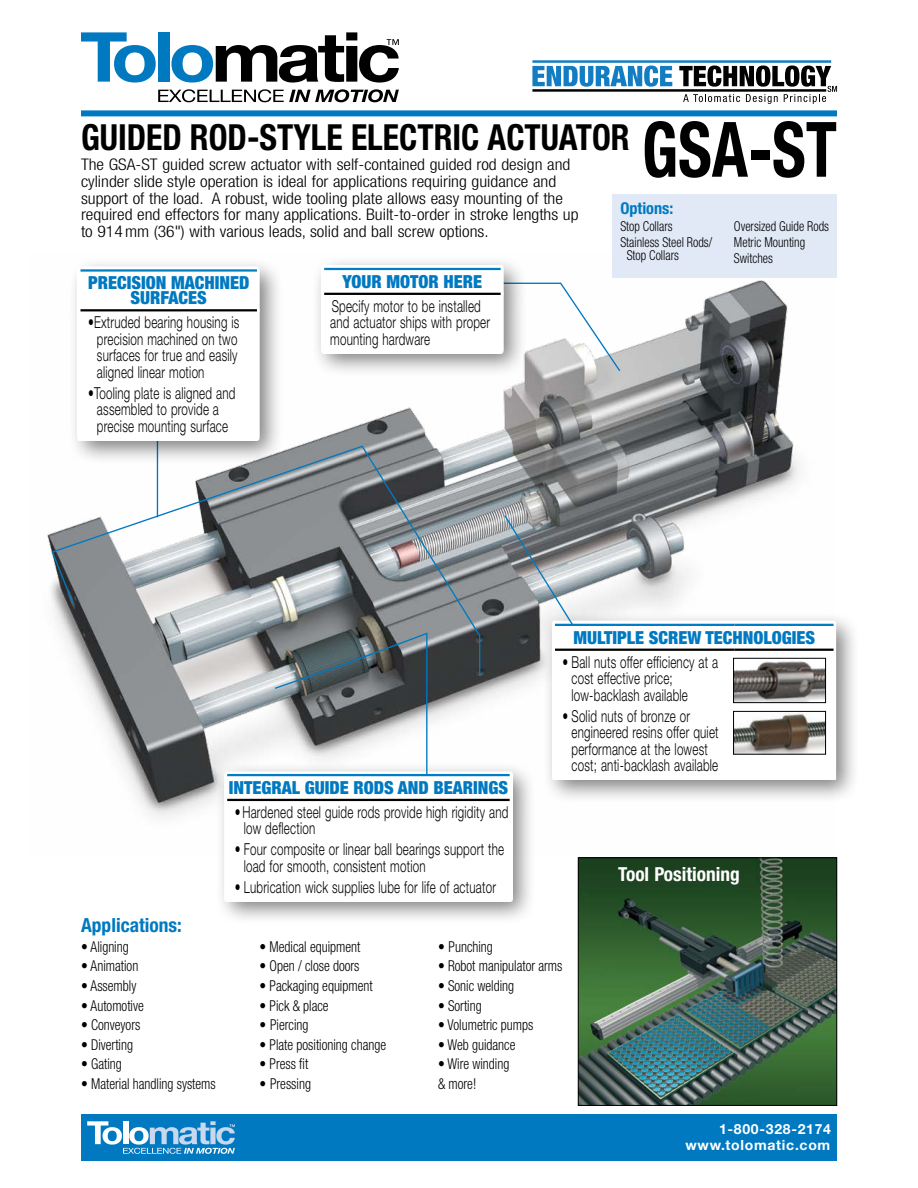
<style>
.page{position:relative;width:918px;height:1188px;background:#fff}
.page>*{position:absolute;margin:0;border:0;box-sizing:border-box;transform-origin:0 0}
.t1{font:700 condensed 76.5px "Helvetica Neue LT Std";color:#000;scale:.85 1}
.t2{font:700 condensed 36px "Helvetica Neue LT Std";color:#000;scale:.94 1}
.t3{font:700 condensed 19.5px "Helvetica Neue LT Std";color:#0079c1}
.t4{font:700 condensed 19.35px "Helvetica Neue LT Std";color:#fff}
.t5{font:900 condensed 18px/15px "Helvetica Neue LT Std";color:#0079c1;text-align:center}
.t6{font:300 16.5px/16.5px "Helvetica Neue LT Std";letter-spacing:.02em;color:#000;scale:.7 1}
.t7{font:700 condensed 16.35px "Helvetica Neue LT Std";color:#0079c1}
.t8{font:300 condensed 16.05px/17px "Helvetica Neue LT Std";color:#000;scale:1.1 1}
.t9{font:300 condensed 15px/19.6px "Helvetica Neue LT Std";color:#000;scale:.9 1}
.t10{font:700 14.1px/15.3px "Helvetica Neue LT Std";letter-spacing:.05em;color:#fff;text-align:right}
.t11{font:300 condensed 13.65px/15.9px "Helvetica Neue LT Std";color:#000;scale:.9 1}
</style>
<div class="page">
<img style="left:47px;top:252px;width:753px;height:566px">
<img style="left:580px;top:859px;width:255px;height:245px">
<div style="left:578px;top:857px;width:259px;height:249px;border:1px solid #000"></div>
<div style="left:81px;top:1114px;width:756px;height:47px;background:#0079c1"></div>
<svg style="left:87px;top:1121px;width:148px;height:33px"></svg>
<div style="left:543px;top:611px;width:318px;height:194px;background:#000;opacity:.5"></div>
<svg style="left:552px;top:621px;width:284px;height:159px"></svg>
<div style="left:555px;top:625px;width:279px;height:25px;background:#fff"></div>
<svg style="left:555px;top:651px;width:279px;height:126px"></svg>
<hr style="left:555px;top:624px;width:179px;height:2px;background:#007dc5">
<hr style="left:734px;top:624px;width:100px;height:2px;background:#007dc5">
<hr style="left:555px;top:649px;width:179px;height:2px;background:#000">
<hr style="left:734px;top:649px;width:100px;height:2px;background:#000">
<div style="left:81px;top:110px;width:756px;height:6px;background:#0079c1"></div>
<div style="left:613px;top:194px;width:224px;height:84px;background:#e1e9f6"></div>
<svg style="left:158px;top:89px;width:241px;height:13px"></svg>
<svg style="left:81px;top:32px;width:75px;height:51px"></svg>
<div style="left:158px;top:32px;width:11px;height:50px;background:#0079c1"></div>
<svg style="left:171px;top:32px;width:228px;height:51px"></svg>
<hr style="left:532px;top:60px;width:299px;height:3px;background:#127dc2">
<hr style="left:532px;top:89px;width:294px;height:3px;background:#000">
<svg style="left:679px;top:66px;width:158px;height:38px"></svg>
<svg style="left:532px;top:66px;width:140px;height:21px"></svg>
<img style="left:735px;top:660px;width:89px;height:41px">
<div style="left:733px;top:658px;width:93px;height:45px;border:1px solid #000"></div>
<img style="left:735px;top:713px;width:89px;height:40px">
<div style="left:733px;top:711px;width:93px;height:44px;border:1px solid #000"></div>
<svg style="left:528px;top:282px;width:94px;height:91px"></svg>
<svg style="left:51px;top:445px;width:430px;height:232px"></svg>
<div style="left:68px;top:257px;width:216px;height:208px;background:#000;opacity:.5"></div>
<div style="left:78px;top:266px;width:182px;height:175px;background:#fff"></div>
<hr style="left:81px;top:269px;width:176px;height:3px;background:#007dc5">
<hr style="left:81px;top:309px;width:176px;height:2px;background:#000">
<div style="left:312px;top:255px;width:216px;height:123px;background:#000;opacity:.5"></div>
<svg style="left:321px;top:265px;width:183px;height:89px"></svg>
<div style="left:324px;top:269px;width:177px;height:25px;background:#fff"></div>
<div style="left:324px;top:294px;width:177px;height:57px;background:#fff"></div>
<hr style="left:324px;top:268px;width:177px;height:2px;background:#007dc5">
<hr style="left:324px;top:293px;width:177px;height:2px;background:#000">
<div style="left:214px;top:761px;width:323px;height:165px;background:#000;opacity:.5"></div>
<div style="left:224px;top:771px;width:289px;height:131px;background:#fff"></div>
<hr style="left:227px;top:774px;width:283px;height:2px;background:#007dc5">
<hr style="left:227px;top:799px;width:283px;height:2px;background:#000">
<svg style="left:503px;top:514px;width:71px;height:113px;background:#91989c"></svg>
<svg style="left:273px;top:632px;width:156px;height:142px"></svg>
<h1 class="t1" style="left:642px;top:103px;width:231px">GSA-ST</h1>
<h2 class="t2" style="left:81px;top:116px;width:585px">GUIDED ROD-STYLE ELECTRIC ACTUATOR</h2>
<p class="t8" style="left:81px;top:156px;width:454px">The GSA-ST guided screw actuator with self-contained guided rod design and cylinder slide style operation is ideal for applications requiring guidance and support of the load. A robust, wide tooling plate allows easy mounting of the required end effectors for many applications. Built-to-order in stroke lengths up to 914mm (36") with various leads, solid and ball screw options.</p>
<p class="t7" style="left:620px;top:198px;width:54px">Options:</p>
<p class="t11" style="left:620px;top:218px;width:103px">Stop Collars<br>Stainless Steel Rods/</p>
<p class="t11" style="left:627px;top:247px;width:60px">Stop Collars</p>
<p class="t11" style="left:734px;top:218px;width:107px">Oversized Guide Rods<br>Metric Mounting<br>Switches</p>
<p class="t5" style="left:88px;top:275px;width:163px">PRECISION MACHINED<br>SURFACES</p>
<p class="t6" style="left:97px;top:314px;width:205px;text-align:justify;text-indent:-9px">•Extruded bearing housing is precision machined on two surfaces for true and easily aligned linear motion</p>
<p class="t6" style="left:88px;top:384px;width:212px;text-align:center">•Tooling plate is aligned and assembled to provide a precise mounting surface</p>
<p class="t5" style="left:343px;top:274px;width:141px">YOUR MOTOR HERE</p>
<p class="t6" style="left:330px;top:297px;width:230px">Specify motor to be installed and actuator ships with proper mounting hardware</p>
<p class="t5" style="left:229px;top:780px;width:281px">INTEGRAL GUIDE RODS AND BEARINGS</p>
<p class="t6" style="left:244px;top:803px;width:380px;text-indent:-9px">• Hardened steel guide rods provide high rigidity and low deflection</p>
<p class="t6" style="left:244px;top:841px;width:374px;text-indent:-9px">• Four composite or linear ball bearings support the load for smooth, consistent motion</p>
<p class="t6" style="left:235px;top:878px;width:375px">• Lubrication wick supplies lube for life of actuator</p>
<p class="t5" style="left:573px;top:630px;width:243px">MULTIPLE SCREW TECHNOLOGIES</p>
<p class="t6" style="left:571px;top:653px;width:211px;text-indent:-9px">• Ball nuts offer efficiency at a cost effective price; low-backlash available</p>
<p class="t6" style="left:571px;top:707px;width:212px;text-indent:-9px">• Solid nuts of bronze or engineered resins offer quiet performance at the lowest cost; anti-backlash available</p>
<p class="t4" style="left:618px;top:862px;width:123px">Tool Positioning</p>
<p class="t3" style="left:81px;top:914px;width:102px">Applications:</p>
<p class="t9" style="left:81px;top:937px;width:54px">• Aligning</p>
<p class="t9" style="left:81px;top:956px;width:65px">• Animation</p>
<p class="t9" style="left:81px;top:976px;width:63px">• Assembly</p>
<p class="t9" style="left:81px;top:995px;width:71px">• Automotive</p>
<p class="t9" style="left:81px;top:1015px;width:67px">• Conveyors</p>
<p class="t9" style="left:81px;top:1035px;width:59px">• Diverting</p>
<p class="t9" style="left:81px;top:1054px;width:47px">• Gating</p>
<p class="t9" style="left:81px;top:1074px;width:151px">• Material handling systems</p>
<p class="t9" style="left:260px;top:937px;width:114px">• Medical equipment</p>
<p class="t9" style="left:260px;top:956px;width:113px">• Open / close doors</p>
<p class="t9" style="left:260px;top:976px;width:127px">• Packaging equipment</p>
<p class="t9" style="left:260px;top:995px;width:78px">• Pick &amp; place</p>
<p class="t9" style="left:260px;top:1015px;width:56px">• Piercing</p>
<p class="t9" style="left:260px;top:1035px;width:142px">• Plate positioning change</p>
<p class="t9" style="left:260px;top:1054px;width:56px">• Press fit</p>
<p class="t9" style="left:260px;top:1074px;width:59px">• Pressing</p>
<p class="t9" style="left:438px;top:937px;width:63px">• Punching</p>
<p class="t9" style="left:438px;top:956px;width:140px">• Robot manipulator arms</p>
<p class="t9" style="left:438px;top:976px;width:86px">• Sonic welding</p>
<p class="t9" style="left:438px;top:995px;width:50px">• Sorting</p>
<p class="t9" style="left:438px;top:1015px;width:108px">• Volumetric pumps</p>
<p class="t9" style="left:438px;top:1035px;width:88px">• Web guidance</p>
<p class="t9" style="left:438px;top:1054px;width:81px">• Wire winding &amp; more!</p>
<p class="t10" style="left:685px;top:1121px;width:147px">1-800-328-2174 www.tolomatic.com</p>
</div>
